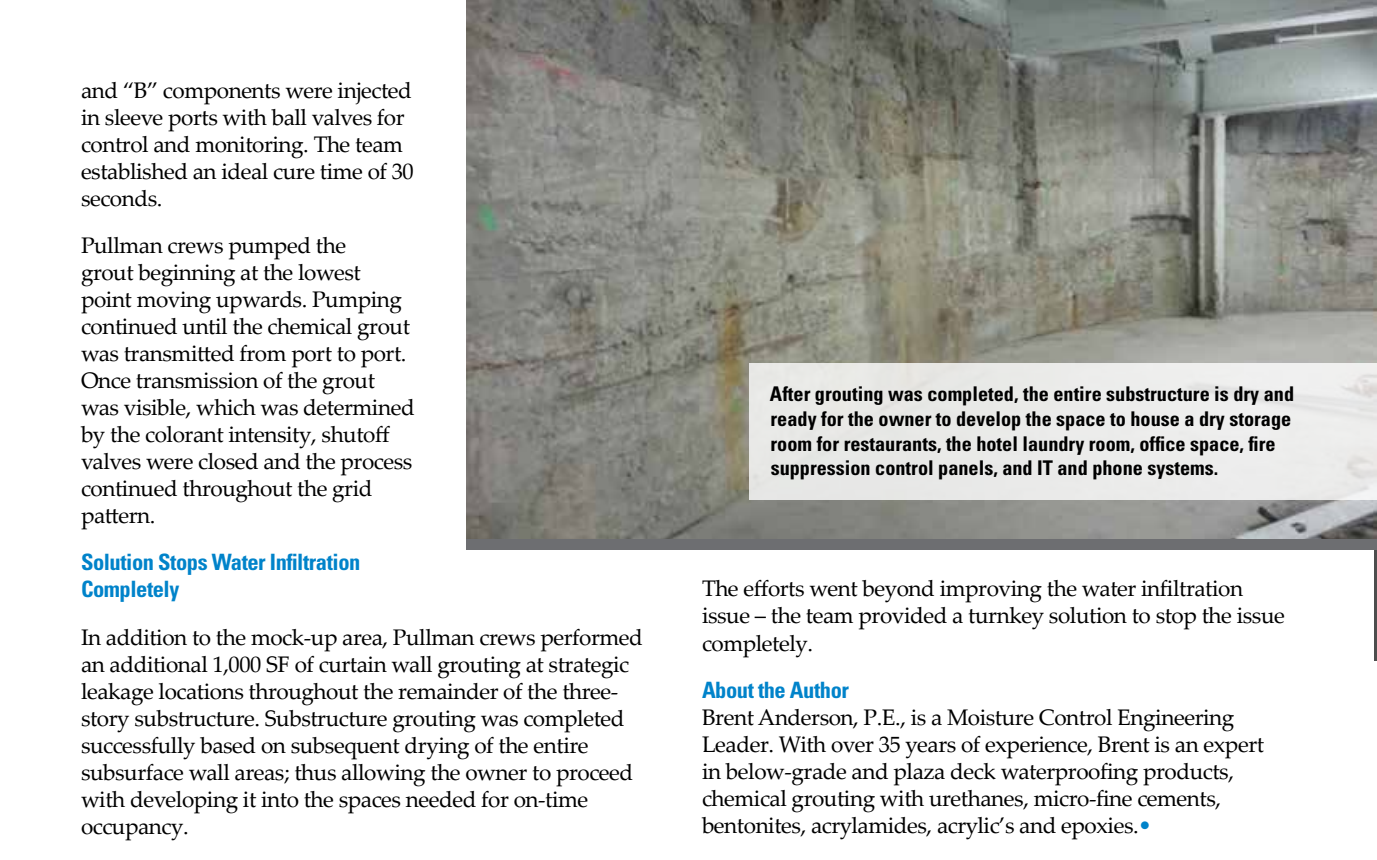
<style>
.page{position:relative;width:1377px;height:860px;background:#fff}
.page>*{position:absolute;margin:0;border:0;box-sizing:border-box;transform-origin:0 0}
.t1{font:22.5px/27px "Palatino Linotype";letter-spacing:-.02em;color:#000}
.t2{font:700 condensed 22.5px/27px "Univers";letter-spacing:-.02em;color:#0083ca}
.t3{font:700 condensed 20.25px/24.8px "Univers";color:#000}
.s1{color:#0083ca}
</style>
<div class="page">
<hr style="left:1375px;top:0;width:2px;height:660px;background:#000">
<img style="left:466px;top:0;width:911px;height:539px">
<div style="left:466px;top:539px;width:911px;height:10px;background:#6d6e71"></div>
<div style="left:749px;top:363px;width:628px;height:136px;background:#eaeae9"></div>
<p class="t1" style="left:81px;top:75px;width:334px">and “B” components were injected in sleeve ports with ball valves for control and monitoring. The team established an ideal cure time of 30 seconds.</p>
<p class="t1" style="left:81px;top:231px;width:335px">Pullman crews pumped the<br>grout beginning at the lowest point moving upwards. Pumping continued until the chemical grout was transmitted from port to port.<br>Once transmission of the grout was visible, which was determined by the colorant intensity, shutoff valves were closed and the process continued throughout the grid pattern.</p>
<p class="t2" style="left:81px;top:548px;width:281px">Solution Stops Water Infiltration<br>Completely</p>
<p class="t1" style="left:81px;top:622px;width:564px">In addition to the mock-up area, Pullman crews performed an additional 1,000 SF of curtain wall grouting at strategic leakage locations throughout the remainder of the three&shy;story substructure. Substructure grouting was completed successfully based on subsequent drying of the entire subsurface wall areas; thus allowing the owner to proceed with developing it into the spaces needed for on-time occupancy.</p>
<p class="t3" style="left:770px;top:381px;width:526px">After grouting was completed, the entire substructure is dry and ready for the owner to develop the space to house a dry storage room for restaurants, the hotel laundry room, office space, fire suppression control panels, and IT and phone systems.</p>
<p class="t1" style="left:702px;top:574px;width:584px">The efforts went beyond improving the water infiltration issue – the team provided a turnkey solution to stop the issue completely.</p>
<p class="t2" style="left:702px;top:676px;width:148px">About the Author</p>
<p class="t1" style="left:702px;top:702px;width:564px">Brent Anderson, P.E., is a Moisture Control Engineering Leader. With over 35 years of experience, Brent is an expert in below-grade and plaza deck waterproofing products, chemical grouting with urethanes, micro-fine cements, bentonites, acrylamides, acrylic’s and epoxies.<span class="s1">•</span></p>
</div>
